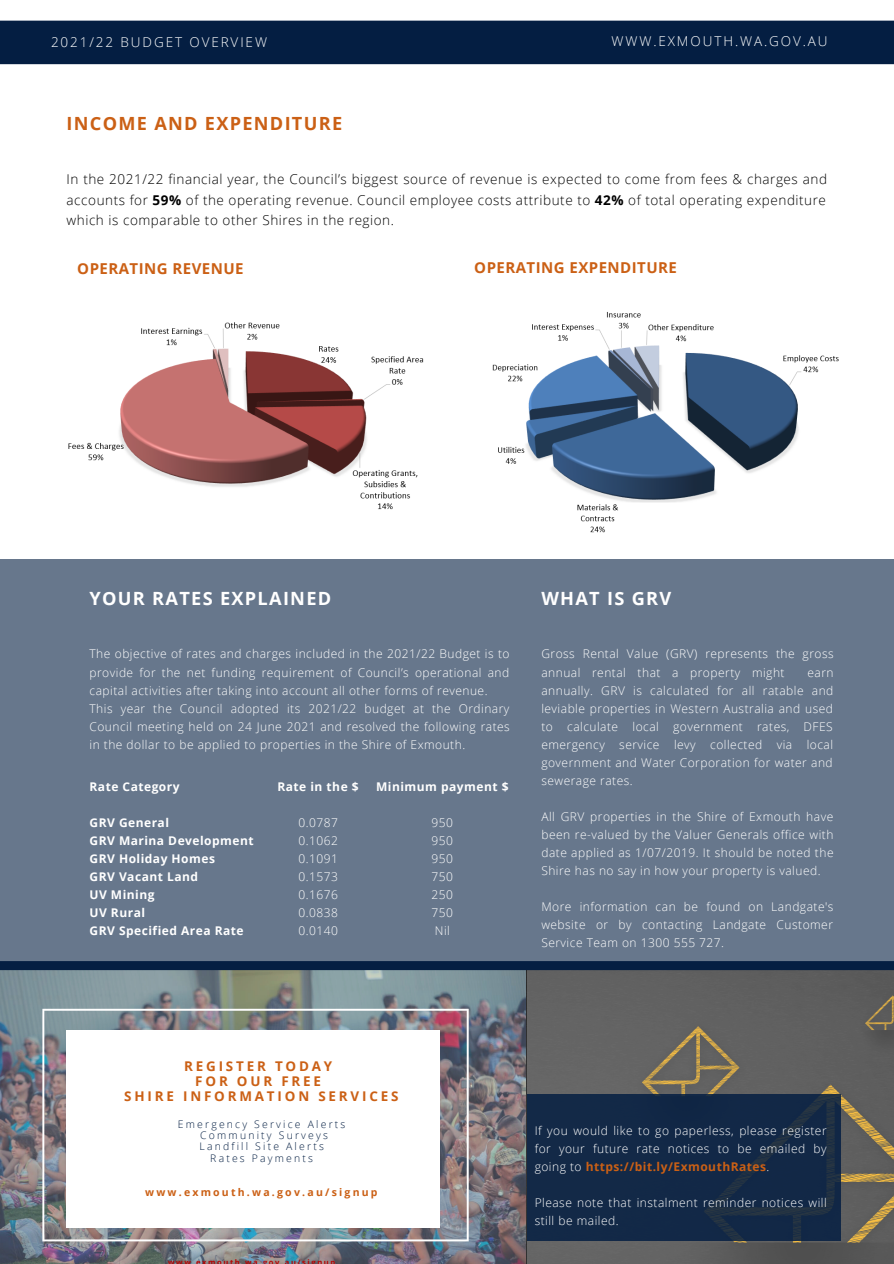
<style>
.page{position:relative;width:894px;height:1264px;background:#fff}
.page>*{position:absolute;margin:0;border:0;box-sizing:border-box;transform-origin:0 0}
.t1{font:700 18.15px "Open Sans";letter-spacing:.07em;color:#fff}
.t2{font:700 18.15px "Open Sans";letter-spacing:.07em;color:#cb6015}
.t3{font:700 15px "Open Sans";letter-spacing:.03em;color:#cb6015}
.t4{font:300 13.5px/20.2px "Open Sans";letter-spacing:.04em;color:#000;text-align:justify}
.t5{font:300 13.5px "Open Sans";letter-spacing:.14em;color:#fff}
.t6{font:700 13.35px "Open Sans";letter-spacing:.21em;color:#cb6015}
.t7{font:300 12px/18px "Open Sans";letter-spacing:.04em;color:#fff;text-align:justify}
.t8{font:700 12px "Open Sans";letter-spacing:.04em;color:#fff}
.t9{font:700 10.5px "Open Sans";letter-spacing:.21em;color:#cb6015}
.t10{font:300 10.35px "Open Sans";letter-spacing:.21em;color:#041e42}
.t11{font:700 7.5px "Open Sans";letter-spacing:.21em;color:#b80000}
.s1{font-weight:700}
.s2{font-weight:700;color:#cb6015}
</style>
<div class="page">
<div style="left:0;top:21px;width:893px;height:43px;background:#041e42"></div>
<div style="left:0;top:559px;width:893px;height:406px;background:#67778c"></div>
<img style="left:0;top:970px;width:527px;height:293px">
<svg style="left:527px;top:970px;width:366px;height:293px;background:#64625e"></svg>
<svg style="left:527px;top:1094px;width:313px;height:147px;background:#132946"></svg>
<svg style="left:0;top:961px;width:893px;height:9px;background:#051e42"></svg>
<img style="left:68px;top:322px;width:356px;height:188px">
<img style="left:492px;top:312px;width:347px;height:221px">
<svg style="left:42px;top:1008px;width:426px;height:233px"></svg>
<p class="t5" style="left:51px;top:32px;width:217px">2021/22 BUDGET OVERVIEW</p>
<p class="t5" style="left:611px;top:32px;width:217px">WWW.EXMOUTH.WA.GOV.AU</p>
<p class="t2" style="left:67px;top:111px;width:277px">INCOME AND EXPENDITURE</p>
<p class="t4" style="left:67px;top:169px;width:761px">In the 2021/22 financial year, the Council’s biggest source of revenue is expected to come from fees &amp; charges and accounts for <span class="s1">59%</span> of the operating revenue. Council employee costs attribute to <span class="s1">42%</span> of total operating expenditure which is comparable to other Shires in the region.</p>
<p class="t3" style="left:77px;top:258px;width:168px">OPERATING REVENUE</p>
<p class="t3" style="left:474px;top:257px;width:204px">OPERATING EXPENDITURE</p>
<p class="t1" style="left:89px;top:585px;width:243px">YOUR RATES EXPLAINED</p>
<p class="t7" style="left:89px;top:645px;width:421px">The objective of rates and charges included in the 2021/22 Budget is to provide for the net funding requirement of Council’s operational and capital activities after taking into account all other forms of revenue.</p>
<p class="t7" style="left:89px;top:699px;width:421px">This year the Council adopted its 2021/22 budget at the Ordinary Council meeting held on 24 June 2021 and resolved the following rates in the dollar to be applied to properties in the Shire of Exmouth.</p>
<p class="t8" style="left:89px;top:778px;width:92px">Rate Category</p>
<p class="t8" style="left:89px;top:814px;width:81px">GRV General</p>
<p class="t8" style="left:89px;top:832px;width:166px">GRV Marina Development</p>
<p class="t8" style="left:89px;top:850px;width:127px">GRV Holiday Homes</p>
<p class="t8" style="left:89px;top:868px;width:110px">GRV Vacant Land</p>
<p class="t8" style="left:89px;top:886px;width:67px">UV Mining</p>
<p class="t8" style="left:89px;top:904px;width:57px">UV Rural</p>
<p class="t8" style="left:89px;top:922px;width:155px">GRV Specified Area Rate</p>
<p class="t8" style="left:277px;top:778px;width:83px">Rate in the $</p>
<p class="t7" style="left:298px;top:813px;width:41px">0.0787</p>
<p class="t7" style="left:298px;top:831px;width:41px">0.1062</p>
<p class="t7" style="left:298px;top:849px;width:41px">0.1091</p>
<p class="t7" style="left:298px;top:867px;width:41px">0.1573</p>
<p class="t7" style="left:298px;top:885px;width:41px">0.1676</p>
<p class="t7" style="left:298px;top:903px;width:41px">0.0838</p>
<p class="t7" style="left:298px;top:921px;width:41px">0.0140</p>
<p class="t8" style="left:376px;top:778px;width:134px">Minimum payment $</p>
<p class="t7" style="left:431px;top:813px;width:23px">950</p>
<p class="t7" style="left:431px;top:831px;width:23px">950</p>
<p class="t7" style="left:431px;top:849px;width:23px">950</p>
<p class="t7" style="left:431px;top:867px;width:23px">750</p>
<p class="t7" style="left:431px;top:885px;width:23px">250</p>
<p class="t7" style="left:431px;top:903px;width:23px">750</p>
<p class="t7" style="left:434px;top:921px;width:17px">Nil</p>
<p class="t1" style="left:541px;top:585px;width:131px">WHAT IS GRV</p>
<p class="t7" style="left:541px;top:645px;width:294px">Gross Rental Value (GRV) represents the gross annual rental that a property might</p>
<p class="t7" style="left:541px;top:663px;width:293px;text-indent:266px">earn annually. GRV is calculated for all ratable and leviable properties in Western Australia and used to calculate local government rates, DFES emergency service levy collected via local government and Water Corporation for water and sewerage rates.</p>
<p class="t7" style="left:541px;top:807px;width:293px">All GRV properties in the Shire of Exmouth have been re-valued by the Valuer Generals office with date applied as 1/07/2019. It should be noted the Shire has no say in how your property is valued.</p>
<p class="t7" style="left:541px;top:897px;width:293px">More information can be found on Landgate's website or by contacting Landgate Customer Service Team on 1300 555 727.</p>
<p class="t6" style="left:184px;top:1057px;width:150px">REGISTER TODAY</p>
<p class="t6" style="left:195px;top:1071px;width:127px">FOR OUR FREE</p>
<p class="t6" style="left:124px;top:1086px;width:275px">SHIRE INFORMATION SERVICES</p>
<p class="t10" style="left:178px;top:1116px;width:169px">Emergency Service Alerts</p>
<p class="t10" style="left:200px;top:1127px;width:129px">Community Surveys</p>
<p class="t10" style="left:199px;top:1139px;width:126px">Landfill Site Alerts</p>
<p class="t10" style="left:210px;top:1150px;width:104px">Rates Payments</p>
<p class="t9" style="left:145px;top:1184px;width:234px">www.exmouth.wa.gov.au/signup</p>
<p class="t11" style="left:168px;top:1257px;width:168px">www exmouth wa gov au/signup</p>
<p class="t7" style="left:534px;top:1121px;width:293px">If you would like to go paperless, please register for your future rate notices to be emailed by going to <span class="s2">https://bit.ly/ExmouthRates</span>.</p>
<p class="t7" style="left:534px;top:1193px;width:293px">Please note that instalment reminder notices will still be mailed.</p>
</div>
